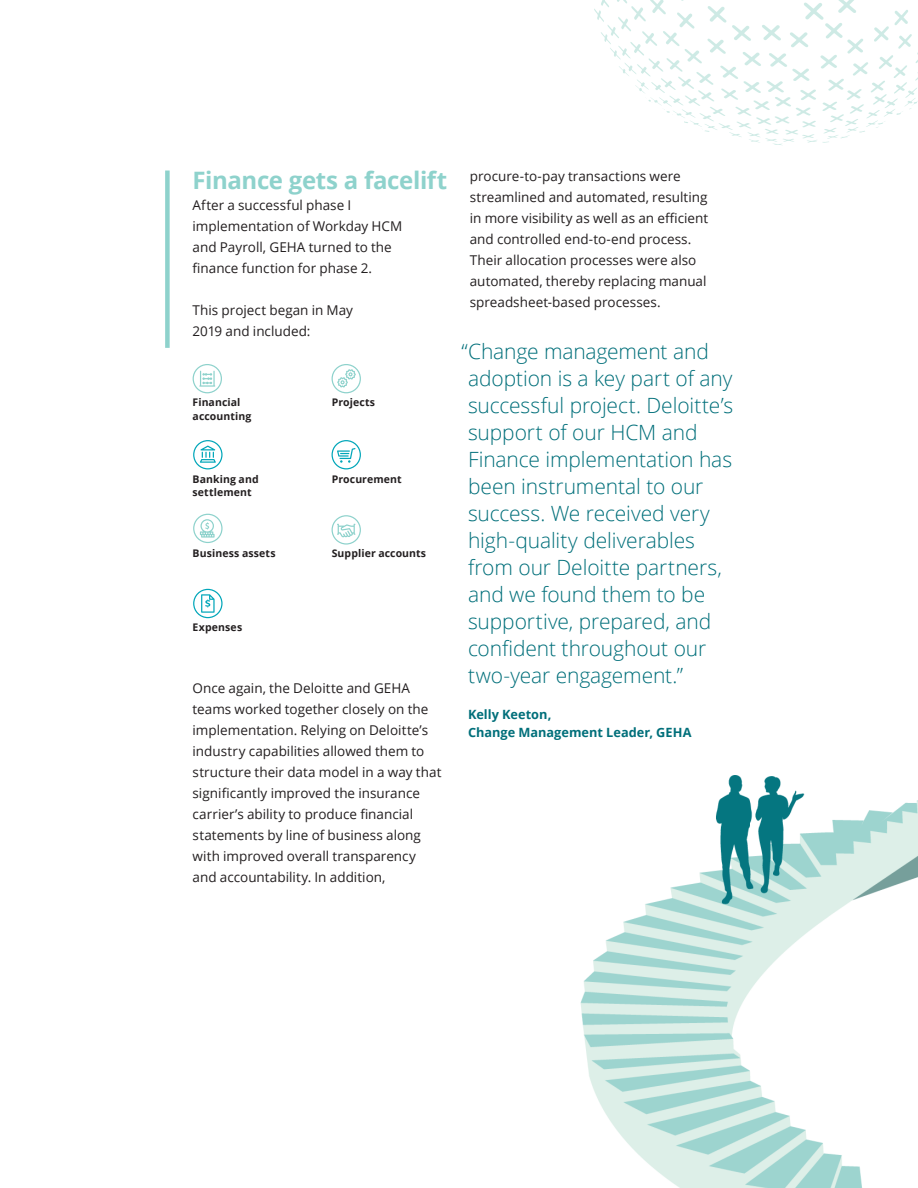
<style>
.page{position:relative;width:918px;height:1188px;background:#fff}
.page>*{position:absolute;margin:0;border:0;box-sizing:border-box;transform-origin:0 0}
.Body_copy__8_5_12pt{font:700 24px "Open Sans";letter-spacing:-.015em;color:#8ed2cc}
.Quote_pullout_small{font:300 21px/27px "Open Sans";letter-spacing:-.005em;color:#006f7a}
.Body_copy__8_5_12pt-2{font:13.5px/21px "Open Sans";color:#231f20}
.Quote_name_company{font:700 12.75px/18px "Open Sans";letter-spacing:.005em;color:#006f7a}
.Body_copy__8_5_12pt-3{font:700 10.5px/13.5px "Open Sans";letter-spacing:.01em;color:#231f20}
</style>
<div class="page">
<img style="left:580px;top:775px;width:338px;height:413px">
<svg style="left:594px;top:0;width:324px;height:145px"></svg>
<div style="left:165px;top:171px;width:5px;height:177px;background:#8ed2cc"></div>
<svg style="left:193px;top:364px;width:29px;height:29px"></svg>
<svg style="left:193px;top:440px;width:30px;height:29px"></svg>
<svg style="left:193px;top:514px;width:30px;height:29px"></svg>
<svg style="left:193px;top:589px;width:30px;height:29px"></svg>
<svg style="left:332px;top:515px;width:29px;height:30px"></svg>
<svg style="left:332px;top:440px;width:29px;height:29px"></svg>
<svg style="left:332px;top:364px;width:29px;height:29px"></svg>
<p class="Body_copy__8_5_12pt" style="left:193px;top:163px;width:256px">Finance gets a facelift</p>
<p class="Body_copy__8_5_12pt-2" style="left:193px;top:194px;width:211px">After a successful phase I implementation of Workday HCM and Payroll, GEHA turned to the finance function for phase 2.</p>
<p class="Body_copy__8_5_12pt-2" style="left:193px;top:299px;width:162px">This project began in May<br>2019 and included:</p>
<p class="Body_copy__8_5_12pt-3" style="left:193px;top:396px;width:60px">Financial accounting</p>
<p class="Body_copy__8_5_12pt-3" style="left:332px;top:396px;width:45px">Projects</p>
<p class="Body_copy__8_5_12pt-3" style="left:193px;top:472px;width:68px">Banking and settlement</p>
<p class="Body_copy__8_5_12pt-3" style="left:332px;top:472px;width:72px">Procurement</p>
<p class="Body_copy__8_5_12pt-3" style="left:193px;top:547px;width:84px">Business assets</p>
<p class="Body_copy__8_5_12pt-3" style="left:332px;top:547px;width:96px">Supplier accounts</p>
<p class="Body_copy__8_5_12pt-3" style="left:193px;top:620px;width:51px">Expenses</p>
<p class="Body_copy__8_5_12pt-2" style="left:193px;top:677px;width:250px">Once again, the Deloitte and GEHA teams worked together closely on the implementation. Relying on Deloitte’s industry capabilities allowed them to structure their data model in a way that significantly improved the insurance carrier’s ability to produce financial statements by line of business along with improved overall transparency and accountability. In addition,</p>
<p class="Body_copy__8_5_12pt-2" style="left:470px;top:165px;width:240px">procure-to-pay transactions were streamlined and automated, resulting in more visibility as well as an efficient and controlled end-to-end process.<br>Their allocation processes were also automated, thereby replacing manual spreadsheet-based processes.</p>
<p class="Quote_pullout_small" style="left:468px;top:337px;width:267px;text-indent:-7px">“Change management and adoption is a key part of any successful project. Deloitte’s support of our HCM and<br>Finance implementation has been instrumental to our success. We received very high-quality deliverables from our Deloitte partners, and we found them to be supportive, prepared, and confident throughout our two-year engagement.”</p>
<p class="Quote_name_company" style="left:468px;top:705px;width:225px">Kelly Keeton,<br>Change Management Leader, GEHA</p>
</div>
